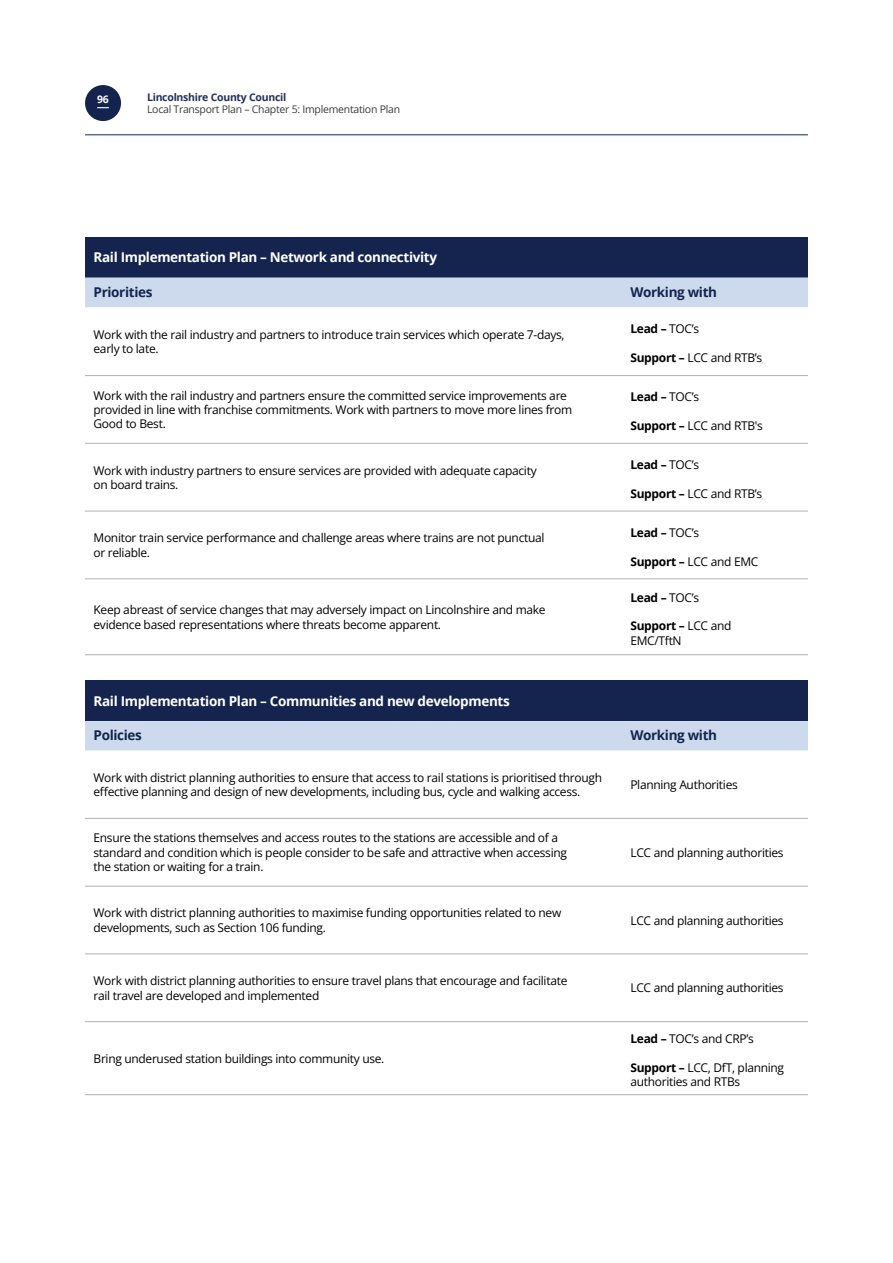
<style>
.page{position:relative;width:893px;height:1263px;background:#fff}
.page>*{position:absolute;margin:0;border:0;box-sizing:border-box;transform-origin:0 0}
.t1{font:700 13.5px "Open Sans";letter-spacing:-.025em;color:#fff}
.t2{font:700 13.5px "Open Sans";letter-spacing:-.025em;color:#14244e}
.t3{font:12px/14.4px "Open Sans";letter-spacing:-.025em;color:#000}
.t4{font:12px/14.4px "Open Sans Regular 2";letter-spacing:-.025em;color:#000}
.t5{font:700 12px/14.4px "Open Sans";letter-spacing:-.025em;color:#000}
.t6{font:10.5px "Open Sans";letter-spacing:-.025em;color:#3c3c3b}
.t7{font:700 10.5px "Open Sans";letter-spacing:-.025em;color:#25305a}
.t8{font:700 10.5px "Open Sans";color:#fff}
.s1{font-weight:400}
.s2{font-weight:700}
.s3{font-family:"Open Sans"}
.s4{font-family:"Open Sans Regular 2";font-weight:400}
.s5{font-family:"Open Sans Regular 2"}
</style>
<div class="page">
<div style="left:85px;top:237px;width:723px;height:40px;background:#14244e"></div>
<div style="left:85px;top:277px;width:723px;height:30px;background:#cddaed"></div>
<hr style="left:85px;top:375px;width:537px;height:1px;background:#b3b2b2">
<hr style="left:622px;top:375px;width:186px;height:1px;background:#b3b2b2">
<hr style="left:85px;top:443px;width:537px;height:1px;background:#b3b2b2">
<hr style="left:622px;top:443px;width:186px;height:1px;background:#b3b2b2">
<hr style="left:85px;top:511px;width:537px;height:1px;background:#b3b2b2">
<hr style="left:622px;top:511px;width:186px;height:1px;background:#b3b2b2">
<hr style="left:85px;top:578px;width:537px;height:1px;background:#b3b2b2">
<hr style="left:622px;top:578px;width:186px;height:1px;background:#b3b2b2">
<hr style="left:85px;top:654px;width:537px;height:1px;background:#b3b2b2">
<hr style="left:622px;top:654px;width:186px;height:1px;background:#b3b2b2">
<div style="left:85px;top:681px;width:723px;height:40px;background:#14244e"></div>
<div style="left:85px;top:721px;width:723px;height:29px;background:#cddaed"></div>
<hr style="left:85px;top:818px;width:537px;height:1px;background:#b3b2b2">
<hr style="left:622px;top:818px;width:186px;height:1px;background:#b3b2b2">
<hr style="left:85px;top:886px;width:537px;height:1px;background:#b3b2b2">
<hr style="left:622px;top:886px;width:186px;height:1px;background:#b3b2b2">
<hr style="left:85px;top:954px;width:537px;height:1px;background:#b3b2b2">
<hr style="left:622px;top:954px;width:186px;height:1px;background:#b3b2b2">
<hr style="left:85px;top:1021px;width:537px;height:1px;background:#b3b2b2">
<hr style="left:622px;top:1021px;width:186px;height:1px;background:#b3b2b2">
<hr style="left:85px;top:1094px;width:537px;height:1px;background:#b3b2b2">
<hr style="left:622px;top:1094px;width:186px;height:1px;background:#b3b2b2">
<div style="left:85px;top:85px;width:36px;height:36px;background:#14244e;border-radius:50%"></div>
<hr style="left:85px;top:134px;width:723px;height:1px;background:#14244e">
<svg style="left:97px;top:107px;width:12px;height:1px"></svg>
<p class="t8" style="left:97px;top:92px;width:13px">96</p>
<p class="t7" style="left:147px;top:90px;width:141px">Lincolnshire County Council</p>
<p class="t6" style="left:147px;top:102px;width:255px">Local Transport Plan – Chapter 5: Implementation Plan</p>
<p class="t1" style="left:94px;top:248px;width:345px">Rail Implementation Plan – Network and connectivity</p>
<p class="t2" style="left:94px;top:282px;width:60px">Priorities</p>
<p class="t2" style="left:630px;top:282px;width:88px">Working with</p>
<p class="t3" style="left:94px;top:327px;width:473px">Work with the rail industry and partners to introduce train services which operate 7-days, early to late.</p>
<p class="t5" style="left:630px;top:321px;width:70px">Lead – <span class="s1">TOC’s</span></p>
<p class="t3" style="left:630px;top:350px;width:133px"><span class="s2">Support –</span> LCC and RTB’s</p>
<p class="t3" style="left:94px;top:388px;width:480px">Work with the rail industry and partners ensure the committed service improvements are provided in line with franchise commitments. Work with partners to move more lines from<br>Good to Best.</p>
<p class="t5" style="left:630px;top:390px;width:70px">Lead – <span class="s1">TOC’s</span></p>
<p class="t3" style="left:630px;top:418px;width:134px"><span class="s2">Support –</span> LCC and RTB's</p>
<p class="t3" style="left:94px;top:463px;width:445px">Work with industry partners to ensure services are provided with adequate capacity on board trains.</p>
<p class="t3" style="left:94px;top:530px;width:452px">Monitor train service performance and challenge areas where trains are not punctual or reliable.</p>
<p class="t4" style="left:94px;top:602px;width:454px">Keep abreast of service changes that may adversely impact on Lincolnshire and make <span class="s3">evidence based representations where threats become apparent.</span></p>
<p class="t5" style="left:630px;top:457px;width:70px">Lead – <span class="s1">TOC’s</span></p>
<p class="t3" style="left:630px;top:486px;width:133px"><span class="s2">Support –</span> LCC and RTB’s</p>
<p class="t5" style="left:630px;top:525px;width:70px">Lead – <span class="s1">TOC’s</span></p>
<p class="t3" style="left:630px;top:554px;width:130px"><span class="s2">Support –</span> LCC and EMC</p>
<p class="t5" style="left:630px;top:590px;width:70px">Lead – <span class="s1">TOC’s</span></p>
<p class="t5" style="left:630px;top:618px;width:103px">Support – <span class="s1">LCC and<br></span><span class="s4">EMC/TftN</span></p>
<p class="t1" style="left:94px;top:692px;width:418px">Rail Implementation Plan – Communities and new developments</p>
<p class="t2" style="left:94px;top:726px;width:50px">Policies</p>
<p class="t2" style="left:630px;top:726px;width:88px">Working with</p>
<p class="t3" style="left:94px;top:770px;width:510px">Work with district planning authorities to ensure that access to rail stations is prioritised through <span class="s5">effective planning and design of new developments, including bus, cycle and walking access.</span></p>
<p class="t3" style="left:630px;top:777px;width:109px">Planning Authorities</p>
<p class="t3" style="left:94px;top:831px;width:475px">Ensure the stations themselves and access routes to the stations are accessible and of a standard and condition which is people consider to be safe and attractive when accessing the station or waiting for a train.</p>
<p class="t3" style="left:630px;top:845px;width:155px">LCC and planning authorities</p>
<p class="t3" style="left:94px;top:905px;width:469px">Work with district planning authorities to maximise funding opportunities related to new developments, such as Section 106 funding.</p>
<p class="t3" style="left:630px;top:913px;width:155px">LCC and planning authorities</p>
<p class="t3" style="left:94px;top:973px;width:475px">Work with district planning authorities to ensure travel plans that encourage and facilitate rail travel are developed and implemented</p>
<p class="t3" style="left:630px;top:980px;width:155px">LCC and planning authorities</p>
<p class="t3" style="left:94px;top:1051px;width:292px">Bring underused station buildings into community use.</p>
<p class="t3" style="left:630px;top:1031px;width:125px"><span class="s2">Lead –</span> TOC’s and CRP’s</p>
<p class="t3" style="left:630px;top:1060px;width:155px"><span class="s2">Support –</span> LCC, DfT, planning authorities and RTBs</p>
</div>
